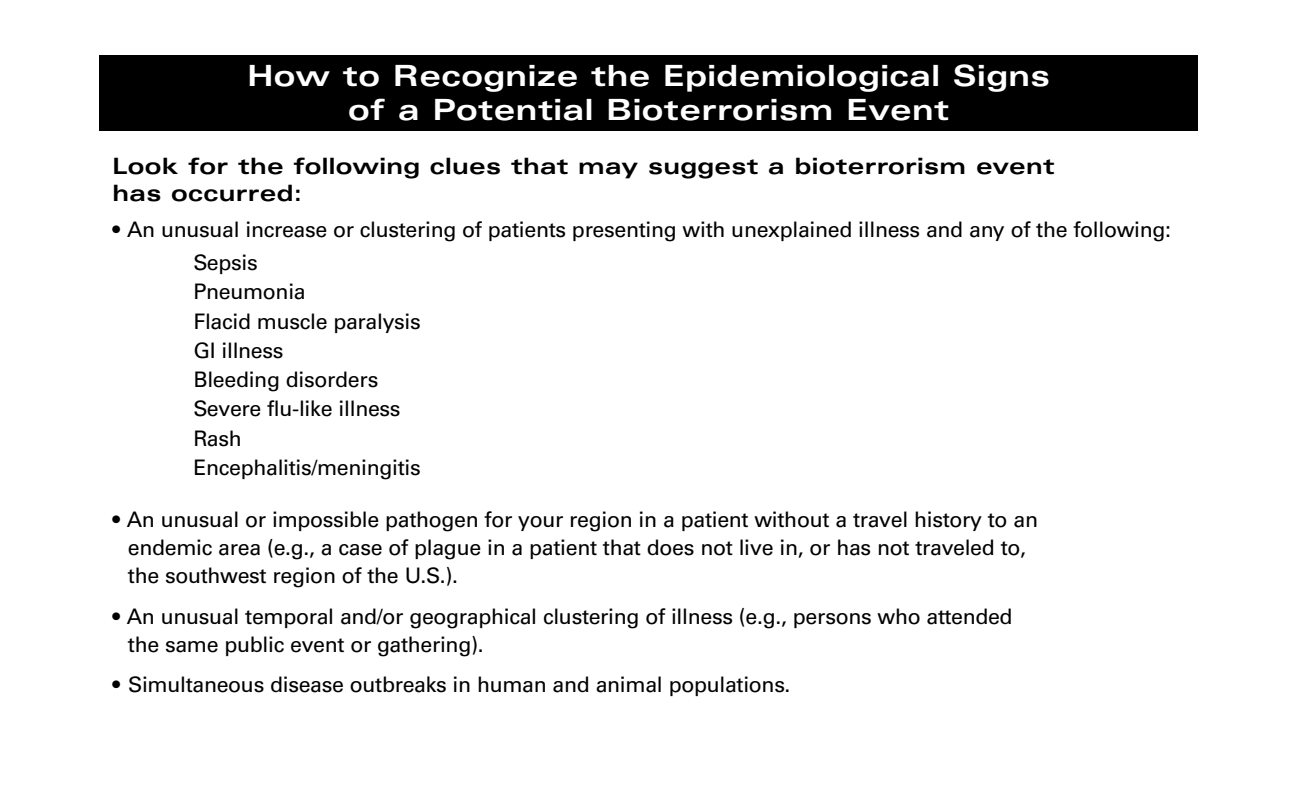
<style>
.page{position:relative;width:1296px;height:810px;background:#fff}
.page>*{position:absolute;margin:0;border:0;box-sizing:border-box;transform-origin:0 0}
.t1{font:700 expanded 29.25px/33.8px "Univers";letter-spacing:.015em;color:#fff;text-align:center}
.t2{font:700 expanded 22.5px/27px "Univers";letter-spacing:.015em;color:#000}
.t3{font:21.38px/29.2px "Univers";letter-spacing:-.015em;color:#000}
</style>
<div class="page">
<div style="left:100px;top:55px;width:1098px;height:76px;background:#000"></div>
<h1 class="t1" style="left:248px;top:61px;width:804px">How to Recognize the Epidemiological Signs of a Potential Bioterrorism Event</h1>
<p class="t2" style="left:112px;top:155px;width:944px">Look for the following clues that may suggest a bioterrorism event has occurred:</p>
<p class="t3" style="left:194px;top:214px;width:979px;line-height:33.3px;text-indent:-81px">• An unusual increase or clustering of patients presenting with unexplained illness and any of the following:<br>Sepsis</p>
<p class="t3" style="left:194px;top:279px;width:229px">Pneumonia<br>Flacid muscle paralysis<br>GI illness<br>Bleeding disorders<br>Severe flu-like illness<br>Rash<br>Encephalitis/meningitis</p>
<p class="t3" style="left:128px;top:508px;width:912px;line-height:28.1px;text-indent:-15px">• An unusual or impossible pathogen for your region in a patient without a travel history to an endemic area (e.g., a case of plague in a patient that does not live in, or has not traveled to, the southwest region of the U.S.).</p>
<p class="t3" style="left:128px;top:604px;width:886px;line-height:28.1px;text-indent:-15px">• An unusual temporal and/or geographical clustering of illness (e.g., persons who attended the same public event or gathering).</p>
<p class="t3" style="left:112px;top:672px;width:680px">• Simultaneous disease outbreaks in human and animal populations.</p>
</div>
